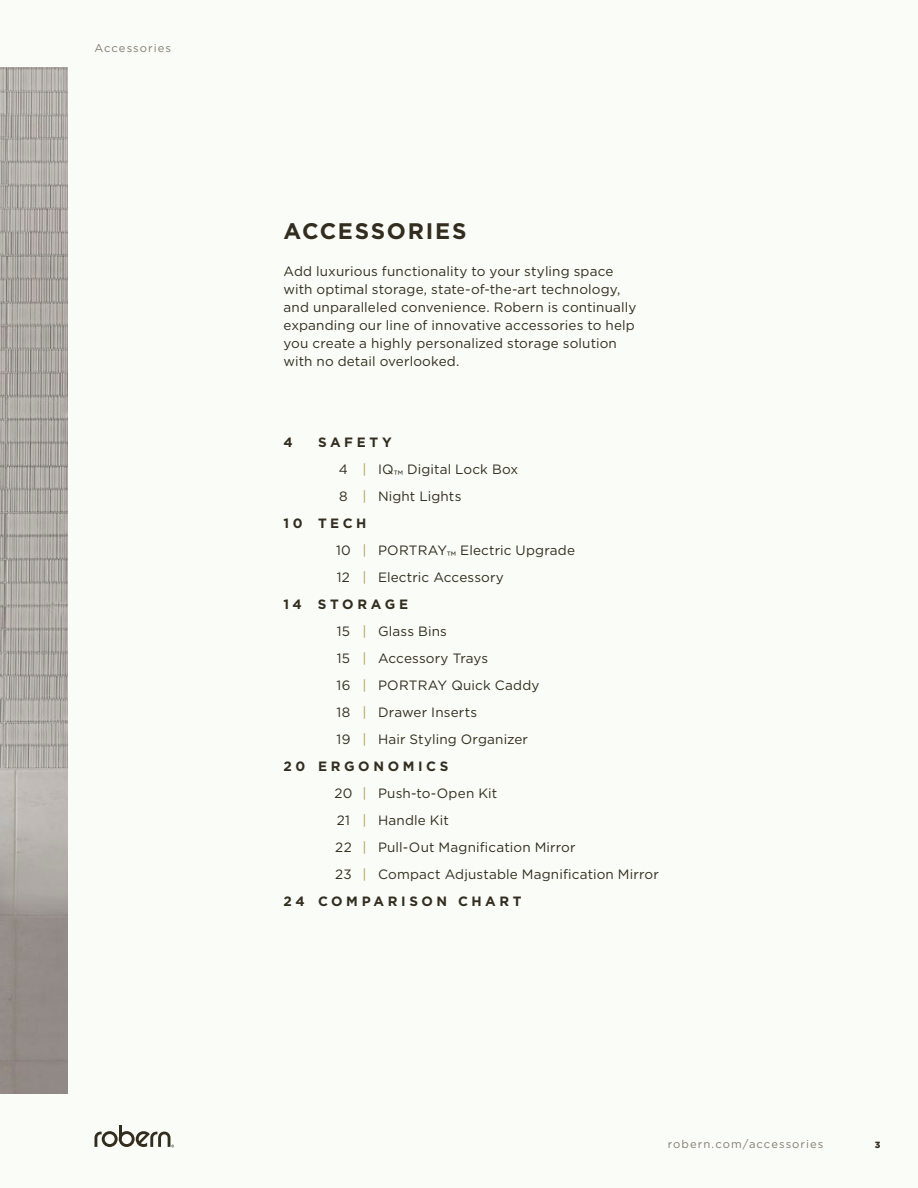
<style>
.page{position:relative;width:918px;height:1188px;background:#fafcf7}
.page>*{position:absolute;margin:0;border:0;box-sizing:border-box;transform-origin:0 0}
.eCRM_Headline_18_26{font:700 22.5px "Gotham";letter-spacing:.075em;color:#322d1f}
.BGG_2020_Body_TOC_9{font:13.5px "Gotham";letter-spacing:.01em;color:#322d1f}
.BGG_body_copy_8_9{font:13.5px/18px "Gotham";letter-spacing:.01em;color:#322d1f}
.BGG_2020_Body_TOC_9-2{font:700 13.5px "Gotham";letter-spacing:.265em;color:#322d1f}
.t1{font:11.25px "Gotham";letter-spacing:.09em;color:#837c71}
.t2{font:900 9px "Gotham";color:#322d1f}
.s1{color:#ae9852}
</style>
<div class="page">
<img style="left:0;top:68px;width:68px;height:1026px">
<svg style="left:94px;top:1126px;width:80px;height:22px"></svg>
<p class="t1" style="left:94px;top:41px;width:78px">Accessories</p>
<p class="eCRM_Headline_18_26" style="left:283px;top:216px;width:185px">ACCESSORIES</p>
<p class="BGG_body_copy_8_9" style="left:284px;top:262px;width:354px">Add luxurious functionality to your styling space with optimal storage, state-of-the-art technology, and unparalleled convenience. Robern is continually expanding our line of innovative accessories to help you create a highly personalized storage solution with no detail overlooked.</p>
<p class="BGG_2020_Body_TOC_9-2" style="left:284px;top:434px;width:11px">4</p>
<p class="BGG_2020_Body_TOC_9-2" style="left:318px;top:434px;width:75px">SAFETY</p>
<p class="BGG_2020_Body_TOC_9" style="left:339px;top:461px;width:181px">4 <span class="s1">|</span> IQ™ Digital Lock Box</p>
<p class="BGG_2020_Body_TOC_9" style="left:339px;top:488px;width:124px">8 <span class="s1">|</span> Night Lights</p>
<p class="BGG_2020_Body_TOC_9-2" style="left:284px;top:515px;width:85px">10 TECH</p>
<p class="BGG_2020_Body_TOC_9" style="left:336px;top:542px;width:241px">10 <span class="s1">|</span> PORTRAY™ Electric Upgrade</p>
<p class="BGG_2020_Body_TOC_9" style="left:337px;top:569px;width:169px">12 <span class="s1">|</span> Electric Accessory</p>
<p class="BGG_2020_Body_TOC_9-2" style="left:283px;top:596px;width:126px">14 STORAGE</p>
<p class="BGG_2020_Body_TOC_9" style="left:337px;top:623px;width:112px">15 <span class="s1">|</span> Glass Bins</p>
<p class="BGG_2020_Body_TOC_9" style="left:337px;top:650px;width:153px">15 <span class="s1">|</span> Accessory Trays</p>
<p class="BGG_2020_Body_TOC_9" style="left:337px;top:677px;width:204px">16 <span class="s1">|</span> PORTRAY Quick Caddy</p>
<p class="BGG_2020_Body_TOC_9" style="left:337px;top:704px;width:142px">18 <span class="s1">|</span> Drawer Inserts</p>
<p class="BGG_2020_Body_TOC_9" style="left:337px;top:731px;width:193px">19 <span class="s1">|</span> Hair Styling Organizer</p>
<p class="BGG_2020_Body_TOC_9-2" style="left:283px;top:758px;width:167px">20 ERGONOMICS</p>
<p class="BGG_2020_Body_TOC_9" style="left:335px;top:785px;width:164px">20 <span class="s1">|</span> Push-to-Open Kit</p>
<p class="BGG_2020_Body_TOC_9" style="left:337px;top:812px;width:113px">21 <span class="s1">|</span> Handle Kit</p>
<p class="BGG_2020_Body_TOC_9" style="left:335px;top:839px;width:242px">22 <span class="s1">|</span> Pull-Out Magnification Mirror</p>
<p class="BGG_2020_Body_TOC_9" style="left:335px;top:866px;width:325px">23 <span class="s1">|</span> Compact Adjustable Magnification Mirror</p>
<p class="BGG_2020_Body_TOC_9-2" style="left:283px;top:893px;width:240px">24 COMPARISON CHART</p>
<p class="t1" style="left:668px;top:1136px;width:157px">robern.com/accessories</p>
<p class="t2" style="left:875px;top:1138px;width:7px">3</p>
</div>
